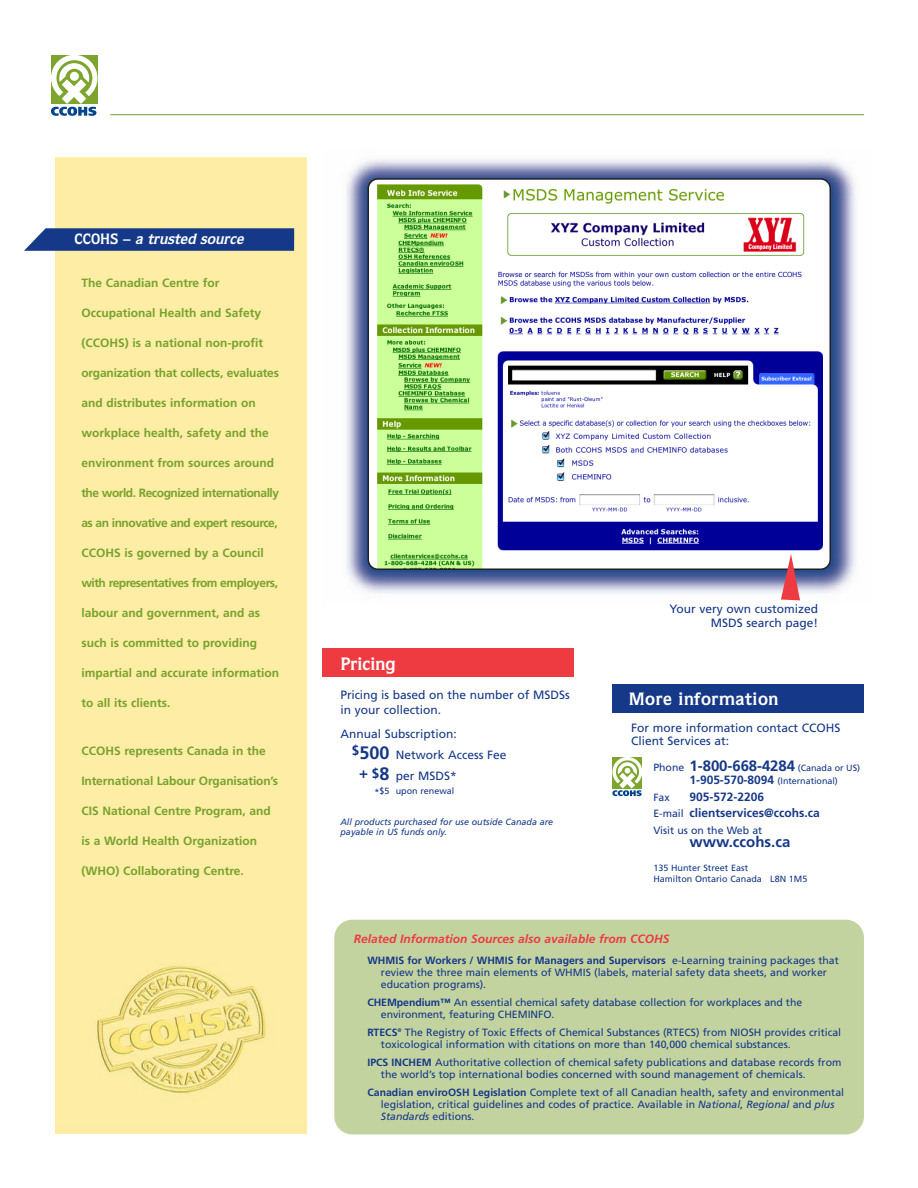
<style>
.page{position:relative;width:918px;height:1188px;background:#fff}
.page>*{position:absolute;margin:0;border:0;box-sizing:border-box;transform-origin:0 0}
.t1{font:700 18px "Quorum";letter-spacing:.03em;color:#fff}
.t2{font:700 18px "Quorum";color:#fff}
.t3{font:700 15px "Frutiger";letter-spacing:-.005em;color:#153889}
.t4{font:italic 700 15px "Quorum";color:#fff}
.t5{font:700 12px "Frutiger";color:#78a22d}
.t6{font:12px/13.5px "Frutiger";color:#153889}
.t7{font:700 12px "Frutiger";letter-spacing:-.04em;color:#78a22d}
.t8{font:italic 700 12px "Frutiger";color:#ee3a41}
.t9{font:700 12px/16.5px "Frutiger";color:#153889}
.t10{font:10.5px/12px "Frutiger";color:#153889}
.t11{font:9px/10.5px "Frutiger";color:#153889}
.t12{font:italic 9px/10.5px "Frutiger";color:#153889}
.s1{font-style:normal}
.s2{font-weight:700;font-size:18px}
.s3{font-weight:700;font-size:15px}
.s4{font-weight:400;font-size:10.5px}
.s5{font-weight:400;font-size:9px}
.s6{font-weight:700;font-size:12px}
.s7{font-weight:700}
.s8{font-style:italic}
</style>
<div class="page">
<img style="left:346px;top:159px;width:510px;height:442px">
<div style="left:323px;top:649px;width:251px;height:28px;background:#ee3a41"></div>
<div style="left:55px;top:158px;width:251px;height:976px;background:#fdeda5"></div>
<div style="left:613px;top:684px;width:251px;height:28px;background:#153889"></div>
<hr style="left:110px;top:114px;width:754px;height:1px;background:#78a22d">
<svg style="left:51px;top:55px;width:46px;height:61px"></svg>
<svg style="left:24px;top:228px;width:270px;height:23px;background:#23438e"></svg>
<svg style="left:612px;top:757px;width:30px;height:39px"></svg>
<div style="left:334px;top:920px;width:530px;height:214px;background:#c3d3a0;border-radius:18px"></div>
<svg style="left:368px;top:178px;width:463px;height:392px"></svg>
<svg style="left:781px;top:554px;width:19px;height:46px"></svg>
<div style="left:727px;top:183px;width:42px;height:21px;background:#fff"></div>
<h2 class="t4" style="left:74px;top:233px;width:174px"><span class="s1">C C O H S –</span> a trusted source</h2>
<p class="t5" style="left:81px;top:278px;width:140px">The Canadian Centre for</p>
<p class="t5" style="left:81px;top:308px;width:181px">Occupational Health and Safety</p>
<p class="t5" style="left:81px;top:338px;width:183px">(CCOHS) is a national non-profit</p>
<p class="t5" style="left:81px;top:368px;width:199px">organization that collects, evaluates</p>
<p class="t5" style="left:81px;top:398px;width:176px">and distributes information on</p>
<p class="t5" style="left:81px;top:428px;width:189px">workplace health, safety and the</p>
<p class="t5" style="left:81px;top:458px;width:194px">environment from sources around</p>
<p class="t7" style="left:81px;top:488px;width:199px">the world. Recognized internationally</p>
<p class="t7" style="left:81px;top:518px;width:198px">as an innovative and expert resource,</p>
<p class="t5" style="left:81px;top:548px;width:184px">CCOHS is governed by a Council</p>
<p class="t7" style="left:81px;top:578px;width:198px">with representatives from employers,</p>
<p class="t5" style="left:81px;top:608px;width:180px">labour and government, and as</p>
<p class="t5" style="left:81px;top:638px;width:177px">such is committed to providing</p>
<p class="t5" style="left:81px;top:668px;width:199px">impartial and accurate information</p>
<p class="t5" style="left:81px;top:698px;width:91px">to all its clients.</p>
<p class="t5" style="left:81px;top:746px;width:186px">CCOHS represents Canada in the</p>
<p class="t5" style="left:81px;top:776px;width:198px">International Labour Organisation’s</p>
<p class="t5" style="left:81px;top:806px;width:191px">CIS National Centre Program, and</p>
<p class="t5" style="left:81px;top:836px;width:177px">is a World Health Organization</p>
<p class="t5" style="left:81px;top:866px;width:164px">(WHO) Collaborating Centre.</p>
<h1 class="t2" style="left:340px;top:658px;width:57px">Pricing</h1>
<p class="t6" style="left:340px;top:688px;width:231px;line-height:15px">Pricing is based on the number of MSDSs in your collection.</p>
<p class="t6" style="left:340px;top:728px;width:118px">Annual Subscription:</p>
<p class="t6" style="left:352px;top:749px;width:156px"><sup>$</sup><span class="s2">500</span> Network Access Fee</p>
<p class="t6" style="left:359px;top:770px;width:99px"><span class="s3">+</span> <sup>$</sup><span class="s2">8</span> per MSDS*</p>
<p class="t11" style="left:374px;top:787px;width:81px">*$5 upon renewal</p>
<p class="t12" style="left:340px;top:817px;width:214px">All products purchased for use outside Canada are payable in US funds only.</p>
<p class="t6" style="left:670px;top:603px;width:150px;text-align:right">Your very own customized<br>MSDS search page!</p>
<h1 class="t1" style="left:629px;top:692px;width:151px">More information</h1>
<p class="t6" style="left:631px;top:722px;width:211px">For more information contact CCOHS<br>Client Services at:</p>
<h2 class="t3" style="left:653px;top:760px;width:208px"><span class="s4">Phone</span> 1-800-668-4284 <span class="s5">(Canada or US)</span></h2>
<p class="t11" style="left:690px;top:777px;width:150px"><span class="s6">1-905-570-8094</span> (International)</p>
<p class="t10" style="left:653px;top:792px;width:18px">Fax</p>
<p class="t9" style="left:653px;top:789px;width:168px;text-indent:36px">905-572-2206<br><span class="s4">E-mail</span> clientservices@ccohs.ca</p>
<p class="t10" style="left:653px;top:825px;width:110px">Visit us on the Web at</p>
<h2 class="t3" style="left:690px;top:836px;width:102px">www.ccohs.ca</h2>
<p class="t11" style="left:653px;top:864px;width:156px">135 Hunter Street East<br>Hamilton Ontario Canada L8N 1M5</p>
<p class="t8" style="left:354px;top:934px;width:317px">Related Information Sources also available from CCOHS</p>
<p class="t10" style="left:381px;top:955px;width:459px;text-indent:-14px"><span class="s7">WHMIS for Workers / WHMIS for Managers and Supervisors</span> e-Learning training packages that review the three main elements of WHMIS (labels, material safety data sheets, and worker education programs).</p>
<p class="t10" style="left:381px;top:997px;width:423px;text-indent:-14px"><span class="s7">CHEMpendium™</span> An essential chemical safety database collection for workplaces and the environment, featuring CHEMINFO.</p>
<p class="t10" style="left:381px;top:1027px;width:462px;text-indent:-14px"><span class="s7">RTECS</span><sup>®</sup> The Registry of Toxic Effects of Chemical Substances (RTECS) from NIOSH provides critical toxicological information with citations on more than 140,000 chemical substances.</p>
<p class="t10" style="left:381px;top:1057px;width:462px;text-indent:-14px"><span class="s7">IPCS INCHEM</span> Authoritative collection of chemical safety publications and database records from the world’s top international bodies concerned with sound management of chemicals.</p>
<p class="t10" style="left:381px;top:1087px;width:465px;text-indent:-13px"><span class="s7">Canadian enviroOSH Legislation</span> Complete text of all Canadian health, safety and environmental legislation, critical guidelines and codes of practice. Available in <span class="s8">National</span>, <span class="s8">Regional</span> and <span class="s8">plus<br>Standards</span> editions.</p>
</div>
